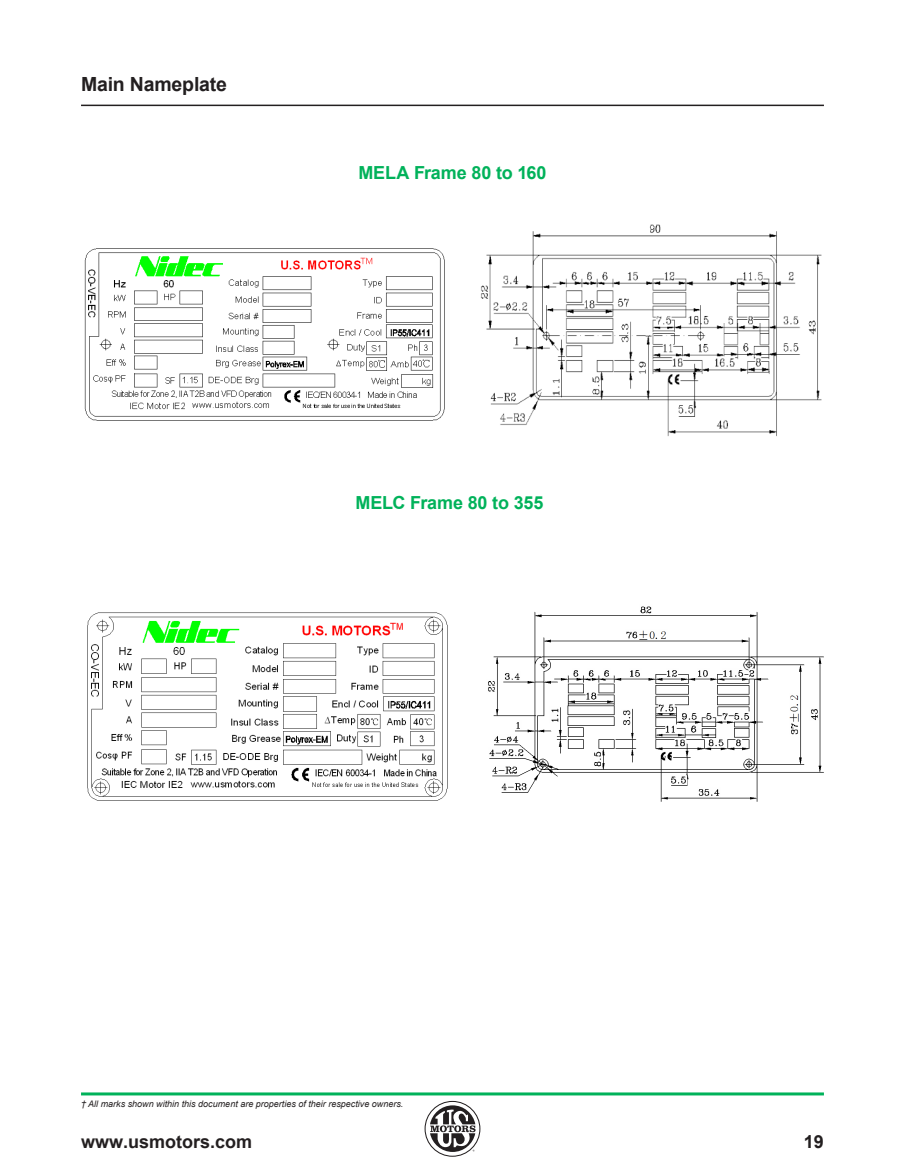
<style>
.page{position:relative;width:905px;height:1175px;background:#fff}
.page>*{position:absolute;margin:0;border:0;box-sizing:border-box;transform-origin:0 0}
._1_Title_13_15{font:700 19.5px "Arial";letter-spacing:-.01em;color:#231f20}
._1_Subhead_10{font:700 18px "Arial";letter-spacing:-.005em;color:#00b25a}
.t1{font:700 18px "Arial";color:#231f20}
.t2{font:italic 9px "Arial";color:#231f20}
</style>
<div class="page">
<hr style="left:81px;top:1092px;width:743px;height:3px;background:#00b25a">
<svg style="left:424px;top:1100px;width:56px;height:56px"></svg>
<hr style="left:81px;top:105px;width:743px;height:1px;background:#231f20">
<img style="left:84px;top:248px;width:361px;height:173px">
<img style="left:481px;top:224px;width:341px;height:213px">
<img style="left:87px;top:612px;width:361px;height:189px">
<img style="left:488px;top:606px;width:336px;height:196px">
<p class="_1_Title_13_15" style="left:81px;top:71px;width:147px">Main Nameplate</p>
<p class="_1_Subhead_10" style="left:358px;top:161px;width:190px">MELA Frame 80 to 160</p>
<p class="_1_Subhead_10" style="left:355px;top:490px;width:189px">MELC Frame 80 to 355</p>
<p class="t2" style="left:81px;top:1098px;width:324px">† All marks shown within this document are properties of their respective owners.</p>
<h2 class="t1" style="left:81px;top:1129px;width:173px">www.usmotors.com</h2>
<h2 class="t1" style="left:803px;top:1129px;width:22px">19</h2>
</div>
